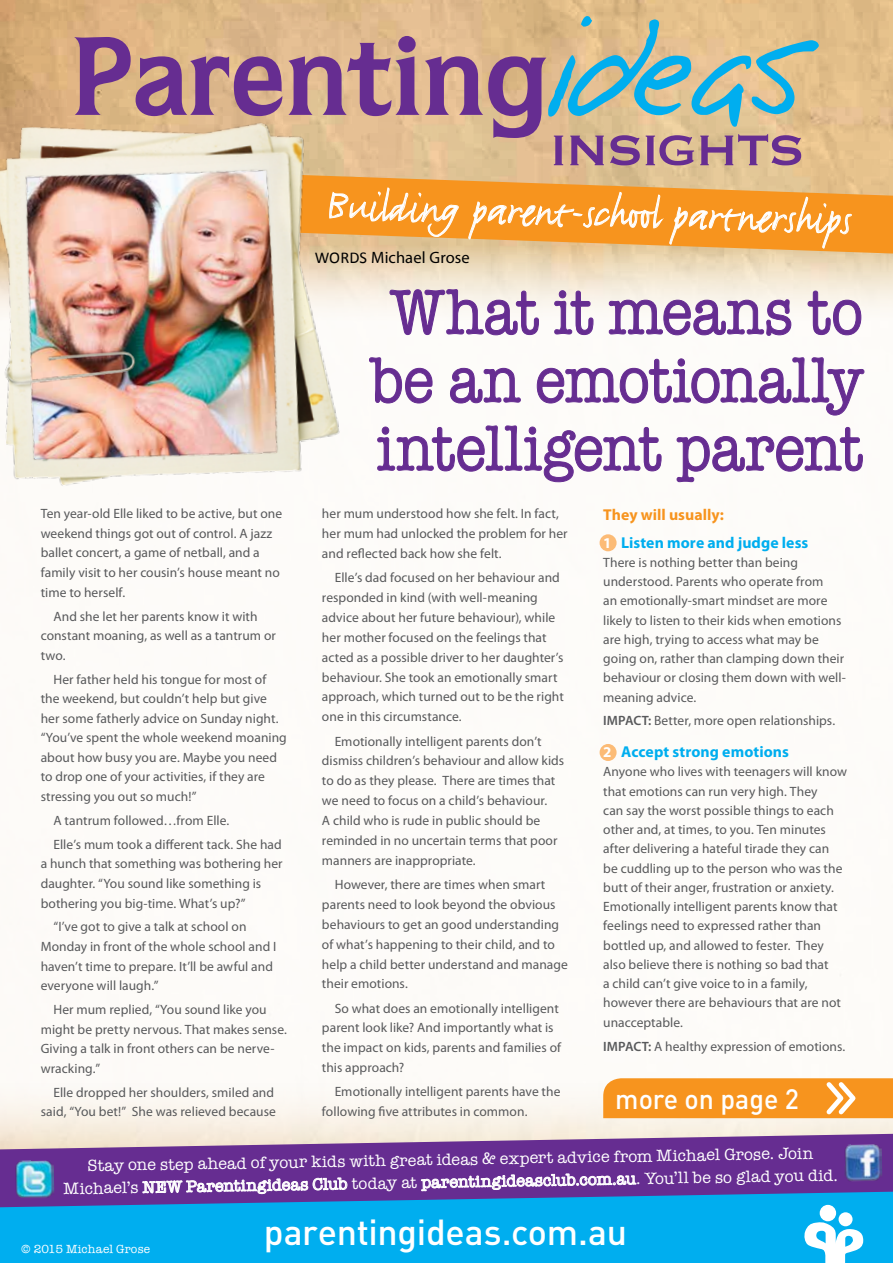
<style>
.page{position:relative;width:893px;height:1263px;background:#fff}
.page>*{position:absolute;margin:0;border:0;box-sizing:border-box;transform-origin:0 0}
.t1{font:64.95px/68.1px "American Typewriter";letter-spacing:-.01em;color:#662d91;text-align:justify;scale:.9 1}
.t2{font:56.4px "Copperplate";letter-spacing:-.05em;color:#662d91}
.t3{font:46.5px "Justlefthand";color:#fff}
.t4{font:500 35.7px "DIN";letter-spacing:-.01em;color:#fff}
.t5{font:500 27.75px "DIN";color:#fff;scale:.96 1}
.t6{font:16.5px/22.5px "American Typewriter";color:#fff;text-align:center}
.t7{font:16.5px "Myriad Pro";letter-spacing:.005em;color:#000}
.t8{font:700 15.75px/27.8px "Myriad Pro";letter-spacing:.005em;color:#00aeef}
.t9{font:13.5px/20px "Myriad Pro";letter-spacing:.005em;color:#58595b}
.t10{font:12px "American Typewriter";letter-spacing:.015em;color:#fff}
.s1{font-family:"Calibri"}
.s2{color:#f7941e}
.s3{font-size:15px;color:#fff}
.s4{font-weight:600}
</style>
<div class="page">
<img style="left:0;top:0;width:893px;height:315px">
<svg style="left:74px;top:37px;width:208px;height:72px;background:#ac7e8b"></svg>
<svg style="left:288px;top:16px;width:531px;height:122px;background:#b8a899"></svg>
<svg style="left:344px;top:173px;width:549px;height:80px;background:#e7b674"></svg>
<svg style="left:344px;top:179px;width:115px;height:58px;background:#f7a13a"></svg>
<svg style="left:468px;top:182px;width:384px;height:66px;background:#f4a342"></svg>
<svg style="left:389px;top:289px;width:150px;height:47px"></svg>
<svg style="left:554px;top:290px;width:40px;height:46px"></svg>
<svg style="left:608px;top:299px;width:184px;height:37px"></svg>
<svg style="left:807px;top:290px;width:55px;height:46px"></svg>
<svg style="left:369px;top:357px;width:64px;height:47px"></svg>
<svg style="left:450px;top:367px;width:71px;height:37px"></svg>
<svg style="left:536px;top:357px;width:329px;height:59px"></svg>
<svg style="left:377px;top:425px;width:285px;height:58px"></svg>
<svg style="left:676px;top:426px;width:187px;height:57px"></svg>
<div style="left:600px;top:534px;width:17px;height:17px;background:#fcbb76;border-radius:50%"></div>
<div style="left:600px;top:744px;width:17px;height:17px;background:#fcbb76;border-radius:50%"></div>
<svg style="left:0;top:1078px;width:893px;height:185px;background:#7a9cc4"></svg>
<img style="left:0;top:109px;width:344px;height:377px">
<h2 class="t2" style="left:549px;top:113px;width:258px">INSIGHTS</h2>
<h3 class="t3" style="left:328px;top:177px;width:526px;rotate:2deg">Building parent-school partnerships</h3>
<p class="t7" style="left:315px;top:248px;width:157px"><span class="s1">WORDS</span> Michael Grose</p>
<p class="t9" style="left:41px;top:504px;width:243px">Ten year-old Elle liked to be active, but one weekend things got out of control. A jazz ballet concert, a game of netball, and a family visit to her cousin’s house meant no time to herself.</p>
<p class="t9" style="left:41px;top:606px;width:237px;text-indent:13px">And she let her parents know it with constant moaning, as well as a tantrum or two.</p>
<p class="t9" style="left:41px;top:669px;width:248px;text-indent:13px">Her father held his tongue for most of the weekend, but couldn’t help but give her some fatherly advice on Sunday night. “You’ve spent the whole weekend moaning about how busy you are. Maybe you need to drop one of your activities, if they are stressing you out so much!”</p>
<p class="t9" style="left:53px;top:809px;width:230px;line-height:23.9px">A tantrum followed…from Elle.<br>Elle’s mum took a different tack. She had</p>
<p class="t9" style="left:41px;top:854px;width:243px">a hunch that something was bothering her daughter. “You sound like something is bothering you big-time. What’s up?”</p>
<p class="t9" style="left:41px;top:917px;width:237px;text-indent:13px">“I’ve got to give a talk at school on Monday in front of the whole school and I haven’t time to prepare. It’ll be awful and everyone will laugh.”</p>
<p class="t9" style="left:41px;top:1000px;width:248px;text-indent:13px">Her mum replied, “You sound like you might be pretty nervous. That makes sense.<br>Giving a talk in front others can be nerve&shy;wracking.”</p>
<p class="t9" style="left:41px;top:1082px;width:237px;text-align:right">Elle dropped her shoulders, smiled and said, “You bet!” She was relieved because</p>
<h1 class="t1" style="left:371px;top:276px;width:549px">What it means to be an emotionally intelligent parent</h1>
<p class="t9" style="left:322px;top:504px;width:247px">her mum understood how she felt. In fact, her mum had unlocked the problem for her and reflected back how she felt.</p>
<p class="t9" style="left:322px;top:568px;width:243px;text-indent:13px">Elle’s dad focused on her behaviour and responded in kind (with well-meaning advice about her future behaviour), while her mother focused on the feelings that acted as a possible driver to her daughter’s behaviour. She took an emotionally smart approach, which turned out to be the right one in this circumstance.</p>
<p class="t9" style="left:322px;top:731px;width:244px;text-indent:13px">Emotionally intelligent parents don’t dismiss children’s behaviour and allow kids to do as they please. There are times that we need to focus on a child’s behaviour.<br>A child who is rude in public should be reminded in no uncertain terms that poor manners are inappropriate.</p>
<p class="t9" style="left:322px;top:875px;width:247px;text-indent:13px">However, there are times when smart parents need to look beyond the obvious behaviours to get an good understanding of what’s happening to their child, and to help a child better understand and manage their emotions.</p>
<p class="t9" style="left:322px;top:998px;width:241px;text-indent:13px">So what does an emotionally intelligent parent look like? And importantly what is the impact on kids, parents and families of this approach?</p>
<p class="t9" style="left:322px;top:1082px;width:240px;text-indent:13px">Emotionally intelligent parents have the following five attributes in common.</p>
<p class="t8" style="left:603px;top:501px;width:207px"><span class="s2">They will usually:<br></span><span class="s3">1</span> Listen more and judge less</p>
<p class="t9" style="left:603px;top:553px;width:244px;line-height:19.2px">There is nothing better than being understood. Parents who operate from<br>an emotionally-smart mindset are more likely to listen to their kids when emotions are high, trying to access what may be going on, rather than clamping down their behaviour or closing them down with well&shy;meaning advice.</p>
<p class="t9" style="left:603px;top:711px;width:233px"><span class="s4">IMPACT:</span> Better, more open relationships.</p>
<p class="t8" style="left:603px;top:738px;width:187px"><span class="s3">2</span> Accept strong emotions</p>
<p class="t9" style="left:603px;top:762px;width:245px;line-height:19.2px">Anyone who lives with teenagers will know that emotions can run very high. They<br>can say the worst possible things to each other and, at times, to you. Ten minutes after delivering a hateful tirade they can be cuddling up to the person who was the butt of their anger, frustration or anxiety.<br>Emotionally intelligent parents know that feelings need to expressed rather than bottled up, and allowed to fester. They also believe there is nothing so bad that<br>a child can’t give voice to in a family, however there are behaviours that are not unacceptable.</p>
<p class="t9" style="left:603px;top:1036px;width:244px"><span class="s4">IMPACT:</span> A healthy expression of emotions.</p>
<h3 class="t5" style="left:615px;top:1081px;width:193px">more on page 2</h3>
<p class="t6" style="left:63px;top:1154px;width:776px;rotate:-1deg">Stay one step ahead of your kids with great ideas &amp; expert advice from Michael Grose. Join<br>Michael’s NEW Parentingideas Club today at parentingideasclub.com.au. You’ll be so glad you did.</p>
<p class="t10" style="left:21px;top:1239px;width:130px">© 2015 Michael Grose</p>
<h3 class="t4" style="left:264px;top:1209px;width:365px">parentingideas.com.au</h3>
</div>
